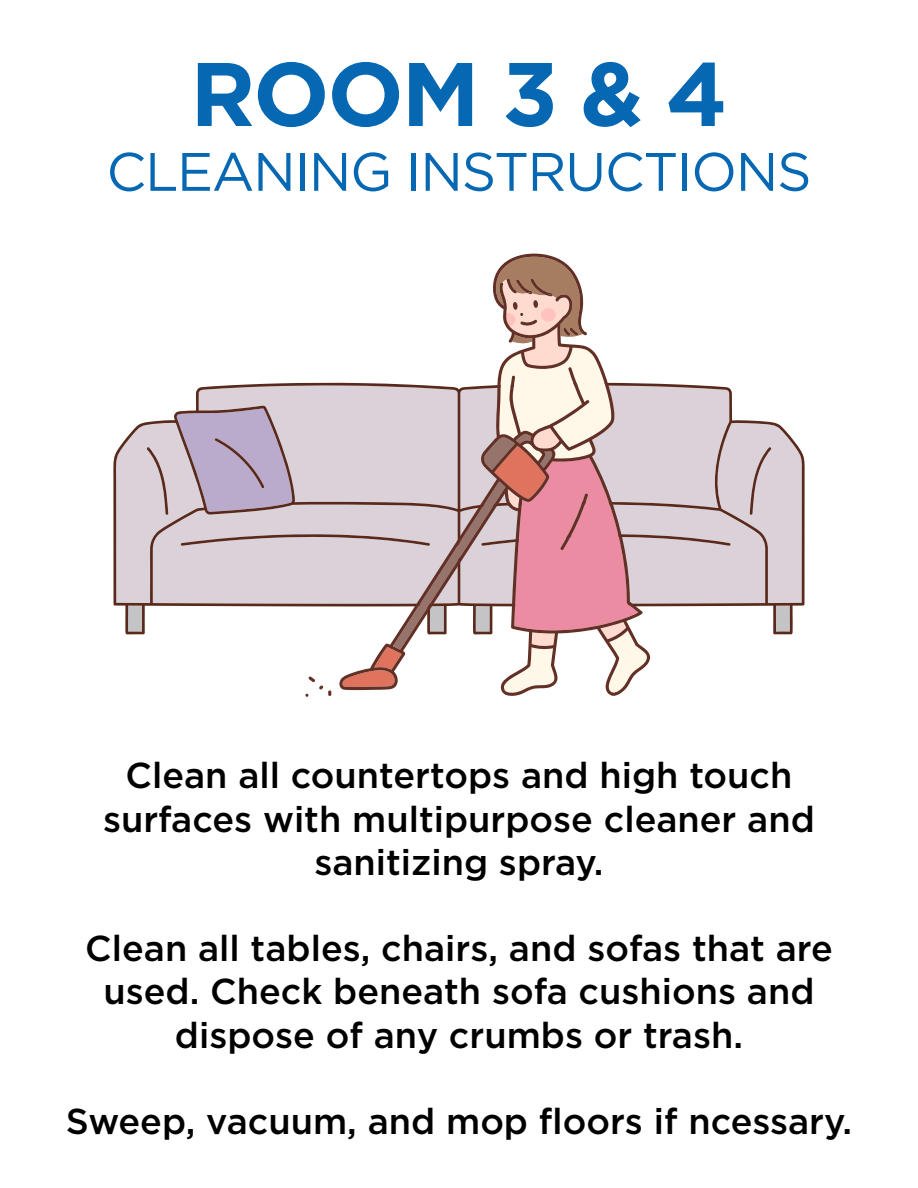
<style>
.page{position:relative;width:918px;height:1188px;background:#fff}
.page>*{position:absolute;margin:0;border:0;box-sizing:border-box;transform-origin:0 0}
.t1{font:700 90px "Gotham";color:#0668b3}
.t2{font:54px "Gotham";letter-spacing:-.025em;color:#0668b3}
.t3{font:500 36px/43.2px "Gotham";color:#000;text-align:center}
</style>
<div class="page">
<svg style="left:116px;top:257px;width:686px;height:440px"></svg>
<h1 class="t1" style="left:190px;top:34px;width:539px">ROOM 3 &amp; 4</h1>
<h2 class="t2" style="left:106px;top:137px;width:707px">CLEANING INSTRUCTIONS</h2>
<p class="t3" style="left:103px;top:754px;width:713px">Clean all countertops and high touch surfaces with multipurpose cleaner and sanitizing spray.</p>
<p class="t3" style="left:85px;top:926px;width:749px">Clean all tables, chairs, and sofas that are used. Check beneath sofa cushions and dispose of any crumbs or trash.</p>
<p class="t3" style="left:66px;top:1099px;width:788px">Sweep, vacuum, and mop floors if ncessary.</p>
</div>
